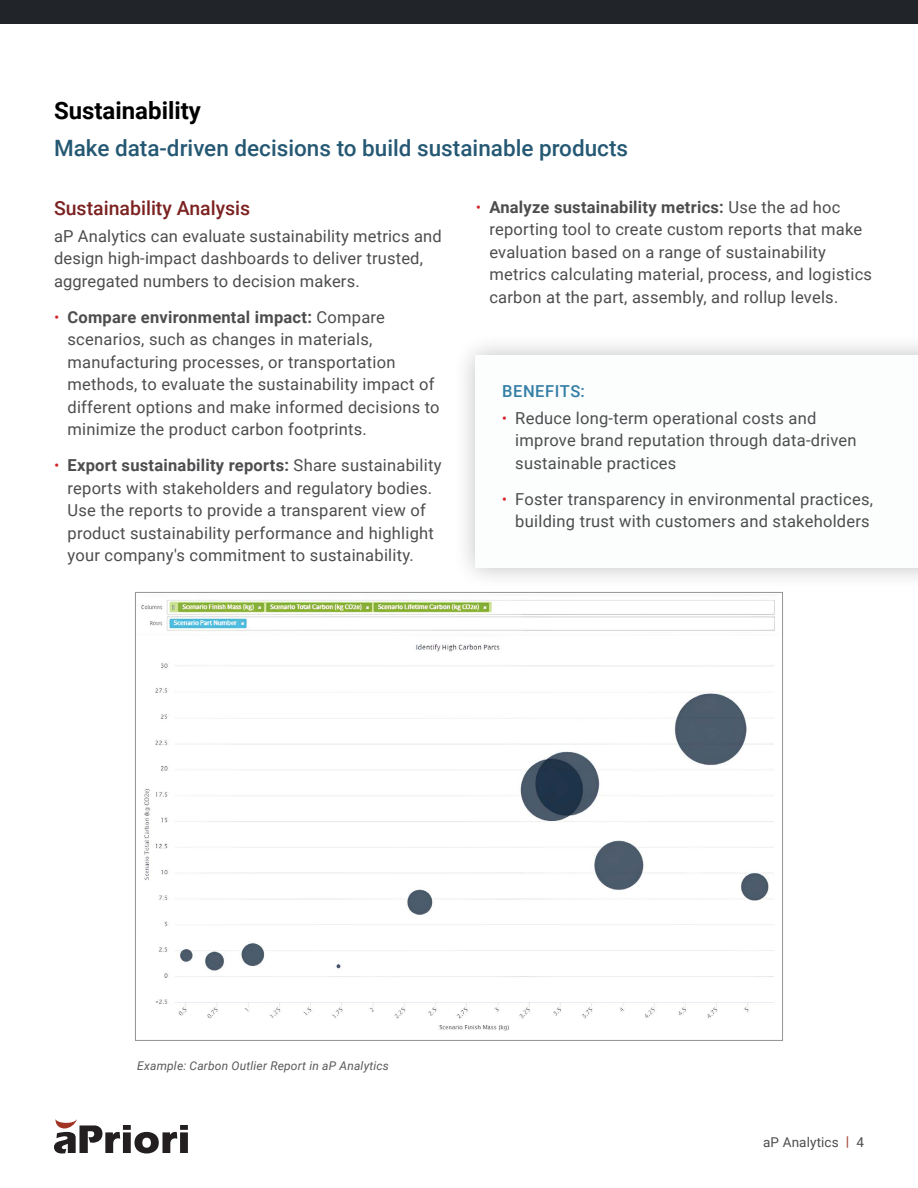
<style>
.page{position:relative;width:918px;height:1188px;background:#fff}
.page>*{position:absolute;margin:0;border:0;box-sizing:border-box;transform-origin:0 0}
.t1{font:700 24px "Roboto";color:#000}
.t2{font:500 22.5px "Roboto";color:#255873}
.t3{font:500 19.5px "Roboto";color:#7b2221}
.t4{font:16.5px/22.5px "Roboto";letter-spacing:.015em;color:#4d4d4f}
.t5{font:500 16.5px "Roboto";letter-spacing:.035em;color:#337fa6}
.t6{font:13.5px "Roboto";letter-spacing:.01em;color:#4d4d4f}
.t7{font:italic 12px "Roboto";letter-spacing:.015em;color:#58595b}
.s1{font-weight:300;color:#d42227}
.s2{font-weight:700}
.s3{font-weight:900;color:#a95245}
</style>
<div class="page">
<div style="left:0;top:0;width:918px;height:24px;background:#212529"></div>
<svg style="left:54px;top:1119px;width:134px;height:35px"></svg>
<div style="left:453px;top:332px;width:465px;height:259px;background:#000;opacity:.25"></div>
<div style="left:476px;top:355px;width:442px;height:213px;background:#fcfdfd"></div>
<img style="left:141px;top:600px;width:634px;height:431px">
<h1 class="t1" style="left:54px;top:94px;width:148px">Sustainability</h1>
<h2 class="t2" style="left:54px;top:132px;width:576px">Make data-driven decisions to build sustainable products</h2>
<p class="t3" style="left:54px;top:194px;width:198px">Sustainability Analysis</p>
<p class="t4" style="left:54px;top:224px;width:389px">aP Analytics can evaluate sustainability metrics and design high-impact dashboards to deliver trusted, aggregated numbers to decision makers.</p>
<p class="t4" style="left:67px;top:305px;width:374px;text-indent:-13px"><span class="s1">•</span> <span class="s2">Compare environmental impact:</span> Compare scenarios, such as changes in materials, manufacturing processes, or transportation methods, to evaluate the sustainability impact of different options and make informed decisions to minimize the product carbon footprints.</p>
<p class="t4" style="left:67px;top:453px;width:376px;text-indent:-13px"><span class="s1">•</span> <span class="s2">Export sustainability reports:</span> Share sustainability reports with stakeholders and regulatory bodies.<br>Use the reports to provide a transparent view of product sustainability performance and highlight your company's commitment to sustainability.</p>
<p class="t4" style="left:489px;top:195px;width:384px;text-indent:-13px"><span class="s1">•</span> <span class="s2">Analyze sustainability metrics:</span> Use the ad hoc reporting tool to create custom reports that make evaluation based on a range of sustainability metrics calculating material, process, and logistics carbon at the part, assembly, and rollup levels.</p>
<p class="t5" style="left:502px;top:380px;width:84px">BENEFITS:</p>
<p class="t4" style="left:515px;top:406px;width:343px;text-indent:-13px"><span class="s1">•</span> Reduce long-term operational costs and improve brand reputation through data-driven sustainable practices</p>
<p class="t4" style="left:502px;top:487px;width:373px;text-align:right"><span class="s1">•</span> Foster transparency in environmental practices, building trust with customers and stakeholders</p>
<p class="t7" style="left:137px;top:1057px;width:253px">Example: Carbon Outlier Report in aP Analytics</p>
<p class="t6" style="left:763px;top:1132px;width:102px">aP Analytics <span class="s3">|</span> 4</p>
</div>
